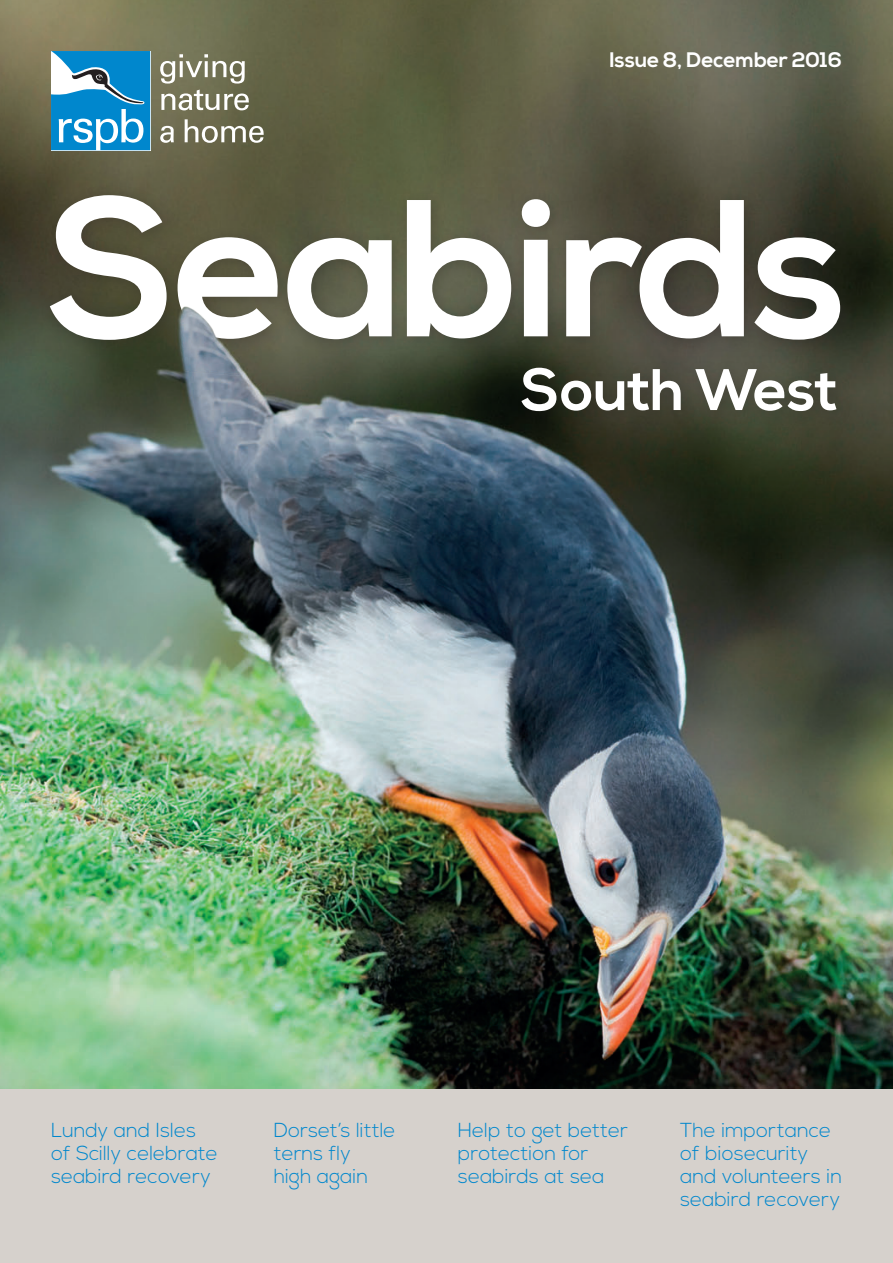
<style>
.page{position:relative;width:893px;height:1263px;background:#fff}
.page>*{position:absolute;margin:0;border:0;box-sizing:border-box;transform-origin:0 0}
.t1{font:700 195px "Nexa";letter-spacing:-.025em;color:#fff}
.t2{font:700 58.5px "Nexa";letter-spacing:-.01em;color:#fff}
.t3{font:700 21px "Nexa";letter-spacing:-.01em;color:#fff}
.t4{font:300 20.25px/23.2px "Nexa";color:#0087cd}
</style>
<div class="page">
<img style="left:0;top:0;width:893px;height:1090px">
<div style="left:40px;top:184px;width:817px;height:173px;background:#231f20;opacity:.3"></div>
<div style="left:512px;top:357px;width:340px;height:71px;background:#231f20;opacity:.3"></div>
<svg style="left:160px;top:54px;width:85px;height:30px"></svg>
<svg style="left:161px;top:90px;width:88px;height:20px"></svg>
<svg style="left:160px;top:126px;width:14px;height:17px"></svg>
<svg style="left:185px;top:119px;width:79px;height:24px"></svg>
<svg style="left:51px;top:51px;width:99px;height:99px"></svg>
<div style="left:0;top:1090px;width:893px;height:173px;background:#d6d1cc"></div>
<p class="t3" style="left:609px;top:47px;width:234px">Issue 8, December 2016</p>
<h1 class="t1" style="left:48px;top:157px;width:801px">Seabirds</h1>
<h2 class="t2" style="left:521px;top:356px;width:319px">South West</h2>
<p class="t4" style="left:51px;top:1119px;width:168px">Lundy and Isles of Scilly celebrate seabird recovery</p>
<p class="t4" style="left:458px;top:1119px;width:172px">Help to get better protection for seabirds at sea</p>
<p class="t4" style="left:680px;top:1119px;width:163px">The importance of biosecurity and volunteers in seabird recovery</p>
<p class="t4" style="left:274px;top:1119px;width:123px">Dorset’s little terns fly<br>high again</p>
</div>
